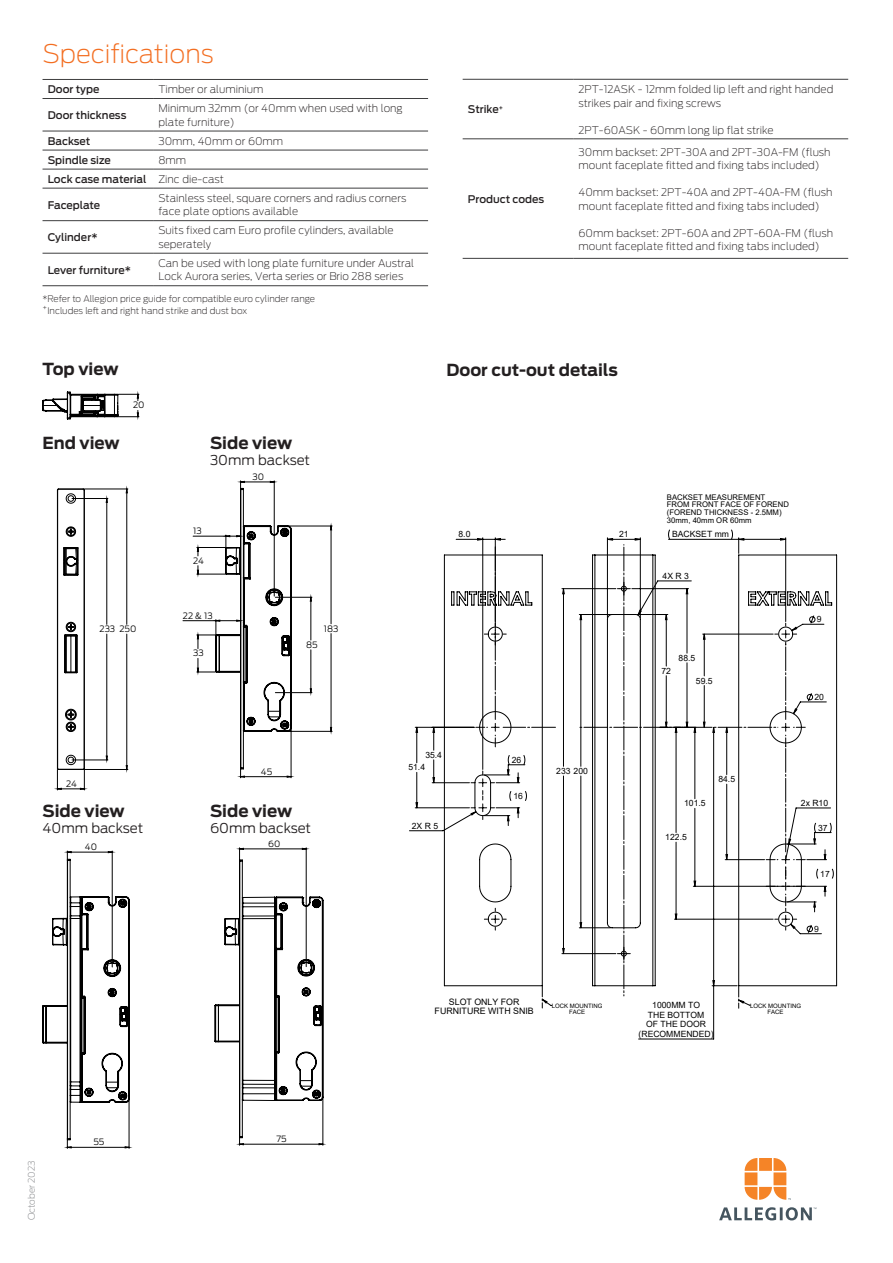
<style>
.page{position:relative;width:893px;height:1263px;background:#fff}
.page>*{position:absolute;margin:0;border:0;box-sizing:border-box;transform-origin:0 0}
.t1{font:200 25.5px "Antenna";color:#f36e21}
.t2{font:700 16.5px "Antenna";color:#231f20}
.t3{font:300 13.5px "Antenna";letter-spacing:-.005em;color:#231f20}
.t4{font:200 10.5px/13.5px "Antenna";color:#231f20}
.t5{font:500 10.5px "Antenna";color:#231f20}
.t6{font:500 10.5px "Antenna";letter-spacing:-.02em;color:#231f20}
.t7{font:200 9px "Antenna";color:#231f20}
.t8{font:200 9px "Antenna";color:#808285}
.t9{font:8.85px/8.9px "Arial";color:#000;text-align:center}
.t10{font:300 8.7px "Antenna";color:#000}
.t11{font:8.55px/9.6px "Arial";color:#000;text-align:center}
.t12{font:300 8.55px "Antenna";color:#000}
.t13{font:7.8px/7.8px "Arial";color:#000}
.t14{font:6px/6px "Arial";color:#000;text-align:center}
</style>
<div class="page">
<svg style="left:745px;top:1158px;width:46px;height:42px"></svg>
<svg style="left:719px;top:1207px;width:97px;height:13px"></svg>
<hr style="left:43px;top:98px;width:110px;height:1px;background:#3e3e3f">
<hr style="left:153px;top:98px;width:275px;height:1px;background:#3e3e3f">
<hr style="left:43px;top:131px;width:110px;height:1px;background:#3e3e3f">
<hr style="left:153px;top:131px;width:275px;height:1px;background:#3e3e3f">
<hr style="left:43px;top:150px;width:110px;height:1px;background:#3e3e3f">
<hr style="left:153px;top:150px;width:275px;height:1px;background:#3e3e3f">
<hr style="left:43px;top:79px;width:110px;height:1px;background:#3e3e3f">
<hr style="left:153px;top:79px;width:275px;height:1px;background:#3e3e3f">
<hr style="left:43px;top:169px;width:110px;height:1px;background:#3e3e3f">
<hr style="left:153px;top:169px;width:275px;height:1px;background:#3e3e3f">
<hr style="left:43px;top:188px;width:110px;height:1px;background:#3e3e3f">
<hr style="left:153px;top:188px;width:275px;height:1px;background:#3e3e3f">
<hr style="left:43px;top:220px;width:110px;height:1px;background:#3e3e3f">
<hr style="left:153px;top:220px;width:275px;height:1px;background:#3e3e3f">
<hr style="left:43px;top:253px;width:110px;height:1px;background:#3e3e3f">
<hr style="left:153px;top:253px;width:275px;height:1px;background:#3e3e3f">
<hr style="left:43px;top:285px;width:110px;height:1px;background:#3e3e3f">
<hr style="left:153px;top:285px;width:275px;height:1px;background:#3e3e3f">
<hr style="left:463px;top:79px;width:110px;height:1px;background:#3e3e3f">
<hr style="left:573px;top:79px;width:275px;height:1px;background:#3e3e3f">
<hr style="left:463px;top:139px;width:110px;height:1px;background:#3e3e3f">
<hr style="left:573px;top:139px;width:275px;height:1px;background:#3e3e3f">
<hr style="left:463px;top:258px;width:110px;height:1px;background:#3e3e3f">
<hr style="left:573px;top:258px;width:275px;height:1px;background:#3e3e3f">
<svg style="left:57px;top:489px;width:71px;height:301px"></svg>
<hr style="left:183px;top:620px;width:33px;height:1px;background:#000">
<hr style="left:193px;top:536px;width:33px;height:1px;background:#000">
<svg style="left:197px;top:481px;width:135px;height:297px"></svg>
<hr style="left:129px;top:1100px;width:1px;height:48px;background:#000">
<svg style="left:42px;top:851px;width:87px;height:297px"></svg>
<hr style="left:323px;top:1098px;width:1px;height:47px;background:#000">
<svg style="left:215px;top:848px;width:108px;height:297px"></svg>
<svg style="left:42px;top:392px;width:97px;height:27px"></svg>
<hr style="left:408px;top:489px;width:442px;height:1px;background:#000">
<hr style="left:408px;top:489px;width:1px;height:554px;background:#000">
<hr style="left:408px;top:1116px;width:442px;height:1px;background:#000">
<hr style="left:855px;top:489px;width:1px;height:554px;background:#000">
<svg style="left:416px;top:538px;width:371px;height:448px"></svg>
<svg style="left:444px;top:545px;width:393px;height:463px"></svg>
<p class="t1" style="left:43px;top:37px;width:173px">Specifications</p>
<p class="t5" style="left:48px;top:82px;width:53px">Door type</p>
<p class="t4" style="left:158px;top:82px;width:107px">Timber or aluminium</p>
<p class="t5" style="left:48px;top:108px;width:80px">Door thickness</p>
<p class="t4" style="left:158px;top:101px;width:246px">Minimum 32mm (or 40mm when used with long plate furniture)</p>
<p class="t5" style="left:48px;top:134px;width:44px">Backset</p>
<p class="t4" style="left:158px;top:134px;width:126px">30mm, 40mm or 60mm</p>
<p class="t5" style="left:48px;top:153px;width:64px">Spindle size</p>
<p class="t4" style="left:158px;top:153px;width:29px">8mm</p>
<p class="t5" style="left:48px;top:172px;width:100px">Lock case material</p>
<p class="t4" style="left:158px;top:172px;width:67px">Zinc die-cast</p>
<p class="t6" style="left:48px;top:198px;width:54px">Faceplate</p>
<p class="t4" style="left:158px;top:191px;width:249px">Stainless steel, square corners and radius corners face plate options available</p>
<p class="t5" style="left:48px;top:230px;width:51px">Cylinder*</p>
<p class="t4" style="left:158px;top:223px;width:237px">Suits fixed cam Euro profile cylinders, available seperately</p>
<p class="t5" style="left:48px;top:263px;width:85px">Lever furniture*</p>
<p class="t4" style="left:158px;top:256px;width:257px">Can be used with long plate furniture under Austral<br>Lock Aurora series, Verta series or Brio 288 series</p>
<p class="t7" style="left:43px;top:292px;width:274px">*Refer to Allegion price guide for compatible euro cylinder range</p>
<p class="t7" style="left:43px;top:305px;width:206px"><sup>+</sup>Includes left and right hand strike and dust box</p>
<p class="t5" style="left:468px;top:102px;width:37px">Strike<sup>+</sup></p>
<p class="t5" style="left:468px;top:192px;width:78px">Product codes</p>
<p class="t4" style="left:578px;top:82px;width:256px">2PT-12ASK - 12mm folded lip left and right handed strikes pair and fixing screws</p>
<p class="t4" style="left:578px;top:123px;width:197px">2PT-60ASK - 60mm long lip flat strike</p>
<p class="t4" style="left:578px;top:145px;width:254px">30mm backset: 2PT-30A and 2PT-30A-FM (flush mount faceplate fitted and fixing tabs included)</p>
<p class="t4" style="left:578px;top:185px;width:255px">40mm backset: 2PT-40A and 2PT-40A-FM (flush mount faceplate fitted and fixing tabs included)</p>
<p class="t4" style="left:578px;top:226px;width:256px">60mm backset: 2PT-60A and 2PT-60A-FM (flush mount faceplate fitted and fixing tabs included)</p>
<p class="t2" style="left:43px;top:358px;width:78px">Top view</p>
<p class="t2" style="left:446px;top:358px;width:173px">Door cut-out details</p>
<p class="t10" style="left:133px;top:400px;width:13px">20</p>
<p class="t2" style="left:43px;top:431px;width:79px">End view</p>
<p class="t2" style="left:210px;top:431px;width:84px">Side view</p>
<p class="t3" style="left:210px;top:452px;width:102px">30mm backset</p>
<p class="t10" style="left:253px;top:472px;width:13px">30</p>
<p class="t13" style="left:667px;top:493px;width:124px">BACKSET MEASUREMENT<br>FROM FRONT FACE OF FOREND (FOREND THICKNESS - 2.5MM)<br>30mm, 40mm OR 60mm</p>
<p class="t10" style="left:193px;top:526px;width:10px">13</p>
<p class="t10" style="left:193px;top:555px;width:12px">24</p>
<p class="t11" style="left:458px;top:529px;width:13px">8.0</p>
<p class="t11" style="left:619px;top:529px;width:11px">21</p>
<p class="t11" style="left:672px;top:529px;width:58px">BACKSET mm</p>
<p class="t11" style="left:663px;top:571px;width:28px">4X R 3</p>
<p class="t10" style="left:100px;top:624px;width:38px">233 250</p>
<p class="t10" style="left:183px;top:610px;width:31px">22 &amp; 13</p>
<p class="t10" style="left:193px;top:648px;width:12px">33</p>
<p class="t10" style="left:324px;top:623px;width:16px">183</p>
<p class="t10" style="left:306px;top:639px;width:13px">85</p>
<p class="t11" style="left:679px;top:653px;width:18px">88.5</p>
<p class="t11" style="left:817px;top:614px;width:6px">9</p>
<p class="t11" style="left:661px;top:666px;width:11px">72</p>
<p class="t11" style="left:696px;top:676px;width:18px">59.5</p>
<p class="t11" style="left:814px;top:692px;width:11px">20</p>
<p class="t10" style="left:66px;top:778px;width:12px">24</p>
<p class="t10" style="left:261px;top:766px;width:13px">45</p>
<p class="t11" style="left:425px;top:750px;width:18px">35.4</p>
<p class="t11" style="left:408px;top:762px;width:18px">51.4</p>
<p class="t11" style="left:512px;top:755px;width:11px">26</p>
<p class="t11" style="left:556px;top:766px;width:33px">233 200</p>
<p class="t11" style="left:718px;top:774px;width:18px">84.5</p>
<p class="t2" style="left:43px;top:799px;width:84px">Side view</p>
<p class="t3" style="left:43px;top:820px;width:102px">40mm backset</p>
<p class="t10" style="left:85px;top:842px;width:14px">40</p>
<p class="t2" style="left:210px;top:799px;width:84px">Side view</p>
<p class="t3" style="left:210px;top:820px;width:103px">60mm backset</p>
<p class="t12" style="left:268px;top:839px;width:14px">60</p>
<p class="t11" style="left:412px;top:821px;width:28px">2X R 5</p>
<p class="t11" style="left:513px;top:791px;width:11px">16</p>
<p class="t11" style="left:684px;top:798px;width:23px">101.5</p>
<p class="t11" style="left:665px;top:832px;width:23px">122.5</p>
<p class="t11" style="left:801px;top:798px;width:29px">2x R10</p>
<p class="t11" style="left:818px;top:823px;width:11px">37</p>
<p class="t11" style="left:820px;top:869px;width:11px">17</p>
<p class="t11" style="left:814px;top:924px;width:6px">9</p>
<p class="t9" style="left:435px;top:997px;width:101px">SLOT ONLY FOR<br>FURNITURE WITH SNIB</p>
<p class="t14" style="left:552px;top:1002px;width:52px">LOCK MOUNTING<br>FACE</p>
<p class="t11" style="left:639px;top:1000px;width:77px">1000MM TO<br>THE BOTTOM<br>OF THE DOOR (RECOMMENDED)</p>
<p class="t14" style="left:750px;top:1002px;width:52px">LOCK MOUNTING<br>FACE</p>
<p class="t10" style="left:93px;top:1137px;width:13px">55</p>
<p class="t12" style="left:276px;top:1134px;width:12px">75</p>
<p class="t8" style="left:26px;top:1220px;width:61px;rotate:-90deg">October 2023</p>
</div>
